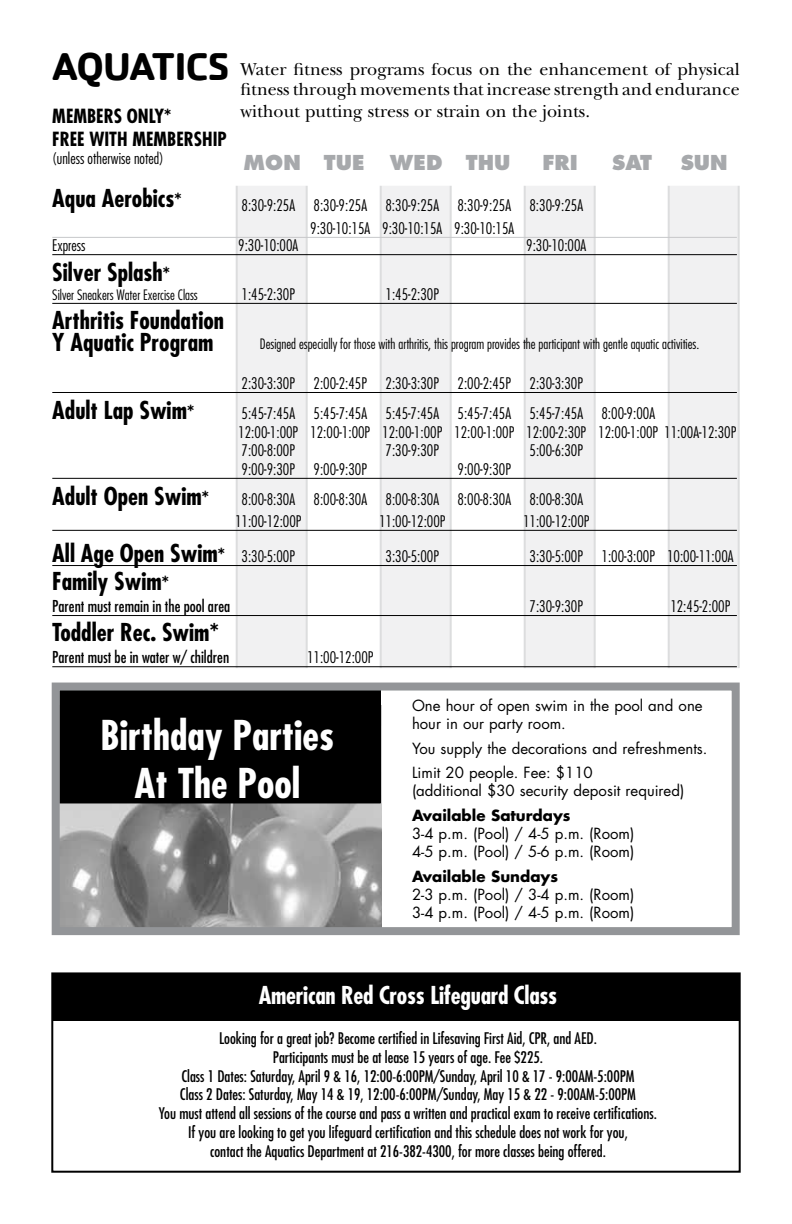
<style>
.page{position:relative;width:792px;height:1224px;background:#fff}
.page>*{position:absolute;margin:0;border:0;box-sizing:border-box;transform-origin:0 0}
.t1{font:700 condensed 40px/48px "Futura";color:#fff;text-align:center}
.t2{font:700 40px "Cachet";letter-spacing:-.025em;color:#000}
.t3{font:700 condensed 24px/22px "Futura";color:#000}
.t4{font:700 condensed 24px "Futura";letter-spacing:-.01em;color:#fff}
.t5{font:800 20px "Futura";color:#a7a9ac}
.t6{font:700 condensed 19px/22.8px "Futura";color:#000}
.t7{font:18px/20.8px "New Baskerville";color:#000;text-align:justify}
.t8{font:condensed 16px "Futura";color:#000}
.t9{font:300 condensed 15.6px/18.8px "Futura";color:#000}
.t10{font:condensed 15.6px/18.8px "Futura";color:#000;text-align:center}
.t11{font:15px/18px "Futura";color:#000}
.t12{font:700 15px "Futura";color:#000}
.t13{font:300 condensed 14px "Futura";color:#000}
.s1{font-size:19px}
.s2{font-weight:300;font-size:15.6px}
</style>
<div class="page">
<div style="left:236px;top:0;width:72px;height:1224px;background:#f1f1f2;border:2px solid #dcddde"></div>
<div style="left:380px;top:0;width:72px;height:1224px;background:#f1f1f2;border:2px solid #dcddde"></div>
<div style="left:524px;top:0;width:72px;height:1224px;background:#f1f1f2;border:2px solid #dcddde"></div>
<div style="left:668px;top:0;width:72px;height:1224px;background:#f1f1f2;border:2px solid #dcddde"></div>
<div style="left:236px;top:0;width:504px;height:186px;background:#fff"></div>
<hr style="left:52px;top:237px;width:685px;height:1px;background:#c7c8ca">
<hr style="left:52px;top:254px;width:685px;height:1px;background:#000">
<hr style="left:52px;top:303px;width:685px;height:1px;background:#000">
<hr style="left:52px;top:392px;width:685px;height:1px;background:#000">
<hr style="left:52px;top:478px;width:685px;height:1px;background:#000">
<hr style="left:52px;top:530px;width:685px;height:1px;background:#000">
<hr style="left:52px;top:565px;width:685px;height:1px;background:#000">
<hr style="left:52px;top:615px;width:685px;height:1px;background:#000">
<hr style="left:52px;top:666px;width:685px;height:1px;background:#000">
<svg style="left:92px;top:668px;width:648px;height:556px"></svg>
<img style="left:61px;top:803px;width:320px;height:123px">
<div style="left:60px;top:689px;width:320px;height:114px;background:#000"></div>
<div style="left:59px;top:688px;width:322px;height:115px;border:1px solid #000"></div>
<div style="left:52px;top:683px;width:688px;height:252px;border:8px solid #939598"></div>
<div style="left:51px;top:972px;width:690px;height:201px;border:2px solid #000"></div>
<div style="left:52px;top:973px;width:688px;height:48px;background:#000"></div>
<h1 class="t2" style="left:52px;top:41px;width:179px">AQUATICS</h1>
<p class="t6" style="left:52px;top:105px;width:168px">MEMBERS ONLY*<br>FREE WITH MEMBERSHIP</p>
<p class="t9" style="left:52px;top:149px;width:113px">(unless otherwise noted)</p>
<p class="t7" style="left:240px;top:59px;width:501px">Water fitness programs focus on the enhancement of physical fitness through movements that increase strength and endurance without putting stress or strain on the joints.</p>
<p class="t5" style="left:244px;top:149px;width:122px">MON TUE</p>
<p class="t5" style="left:390px;top:149px;width:122px">WED THU</p>
<p class="t5" style="left:543px;top:149px;width:37px">FRI</p>
<p class="t5" style="left:612px;top:149px;width:42px">SAT</p>
<p class="t5" style="left:681px;top:149px;width:48px">SUN</p>
<h2 class="t3" style="left:52px;top:187px;width:131px">Aqua Aerobics<span class="s1">*</span></h2>
<p class="t9" style="left:242px;top:194px;width:343px;line-height:22.6px;text-align:center">8:30-9:25A 8:30-9:25A 8:30-9:25A 8:30-9:25A 8:30-9:25A<br>9:30-10:15A 9:30-10:15A 9:30-10:15A</p>
<p class="t9" style="left:52px;top:236px;width:35px">Express</p>
<p class="t9" style="left:238px;top:236px;width:62px">9:30-10:00A</p>
<p class="t9" style="left:526px;top:236px;width:62px">9:30-10:00A</p>
<h2 class="t3" style="left:52px;top:262px;width:119px">Silver Splash<span class="s1">*</span></h2>
<p class="t13" style="left:52px;top:287px;width:147px">Silver Sneakers Water Exercise Class</p>
<p class="t9" style="left:242px;top:285px;width:66px">1:45-2:30P</p>
<p class="t9" style="left:386px;top:285px;width:54px">1:45-2:30P</p>
<h2 class="t3" style="left:52px;top:309px;width:173px">Arthritis Foundation<br>Y Aquatic Program</h2>
<p class="t9" style="left:242px;top:374px;width:52px">2:30-3:30P</p>
<p class="t9" style="left:314px;top:374px;width:52px">2:00-2:45P</p>
<p class="t9" style="left:386px;top:374px;width:52px">2:30-3:30P</p>
<p class="t9" style="left:458px;top:374px;width:52px">2:00-2:45P</p>
<p class="t9" style="left:530px;top:374px;width:54px">2:30-3:30P</p>
<h2 class="t3" style="left:52px;top:399px;width:143px">Adult Lap Swim<span class="s1">*</span></h2>
<p class="t9" style="left:238px;top:404px;width:498px">5:45-7:45A 5:45-7:45A 5:45-7:45A 5:45-7:45A 5:45-7:45A 8:00-9:00A<br>12:00-1:00P 12:00-1:00P 12:00-1:00P 12:00-1:00P 12:00-2:30P 12:00-1:00P 11:00A-12:30P<br>7:00-8:00P</p>
<p class="t13" style="left:260px;top:335px;width:441px">Designed especially for those with arthritis, this program provides the participant with gentle aquatic activities.</p>
<p class="t9" style="left:386px;top:441px;width:66px">7:30-9:30P</p>
<p class="t9" style="left:530px;top:441px;width:54px">5:00-6:30P</p>
<p class="t9" style="left:242px;top:460px;width:52px">9:00-9:30P</p>
<p class="t9" style="left:314px;top:460px;width:66px">9:00-9:30P</p>
<p class="t9" style="left:458px;top:460px;width:52px">9:00-9:30P</p>
<h2 class="t3" style="left:52px;top:485px;width:158px">Adult Open Swim<span class="s1">*</span></h2>
<p class="t9" style="left:235px;top:488px;width:349px;line-height:22px;text-indent:6px">8:00-8:30A 8:00-8:30A 8:00-8:30A 8:00-8:30A 8:00-8:30A<br>11:00-12:00P</p>
<p class="t9" style="left:379px;top:512px;width:77px">11:00-12:00P</p>
<p class="t9" style="left:523px;top:512px;width:77px">11:00-12:00P</p>
<h2 class="t3" style="left:52px;top:542px;width:255px">All Age Open Swim<span class="s1">*</span> <span class="s2">3:30-5:00P</span></h2>
<p class="t9" style="left:386px;top:547px;width:66px">3:30-5:00P</p>
<p class="t9" style="left:530px;top:547px;width:52px">3:30-5:00P</p>
<p class="t9" style="left:602px;top:547px;width:133px">1:00-3:00P 10:00-11:00A</p>
<h2 class="t3" style="left:52px;top:570px;width:118px">Family Swim<span class="s1">*</span></h2>
<p class="t8" style="left:52px;top:597px;width:179px">Parent must remain in the pool area</p>
<p class="t9" style="left:530px;top:597px;width:66px">7:30-9:30P</p>
<p class="t9" style="left:670px;top:597px;width:60px">12:45-2:00P</p>
<h2 class="t3" style="left:52px;top:622px;width:168px">Toddler Rec. Swim*</h2>
<p class="t8" style="left:52px;top:648px;width:178px">Parent must be in water w/ children</p>
<p class="t9" style="left:307px;top:648px;width:67px">11:00-12:00P</p>
<h1 class="t1" style="left:101px;top:711px;width:235px">Birthday Parties<br>At The Pool</h1>
<p class="t11" style="left:412px;top:696px;width:292px">One hour of open swim in the pool and one hour in our party room.</p>
<p class="t11" style="left:412px;top:736px;width:297px;line-height:25px">You supply the decorations and refreshments.<br>Limit 20 people. Fee: $110</p>
<p class="t11" style="left:412px;top:782px;width:274px">(additional $30 security deposit required)</p>
<p class="t12" style="left:412px;top:806px;width:160px">Available Saturdays</p>
<p class="t11" style="left:412px;top:825px;width:224px">3-4 p.m. (Pool) / 4-5 p.m. (Room)<br>4-5 p.m. (Pool) / 5-6 p.m. (Room)</p>
<p class="t12" style="left:412px;top:867px;width:148px">Available Sundays</p>
<p class="t11" style="left:412px;top:886px;width:224px">2-3 p.m. (Pool) / 3-4 p.m. (Room)<br>3-4 p.m. (Pool) / 4-5 p.m. (Room)</p>
<h2 class="t4" style="left:259px;top:980px;width:300px">American Red Cross Lifeguard Class</h2>
<p class="t10" style="left:159px;top:1029px;width:500px">Looking for a great job? Become certified in Lifesaving First Aid, CPR, and AED.<br>Participants must be at lease 15 years of age. Fee $225.<br>Class 1 Dates: Saturday, April 9 &amp; 16, 12:00-6:00PM/Sunday, April 10 &amp; 17 - 9:00AM-5:00PM<br>Class 2 Dates: Saturday, May 14 &amp; 19, 12:00-6:00PM/Sunday, May 15 &amp; 22 - 9:00AM-5:00PM<br>You must attend all sessions of the course and pass a written and practical exam to receive certifications.<br>If you are looking to get you lifeguard certification and this schedule does not work for you,<br>contact the Aquatics Department at 216-382-4300, for more classes being offered.</p>
</div>
